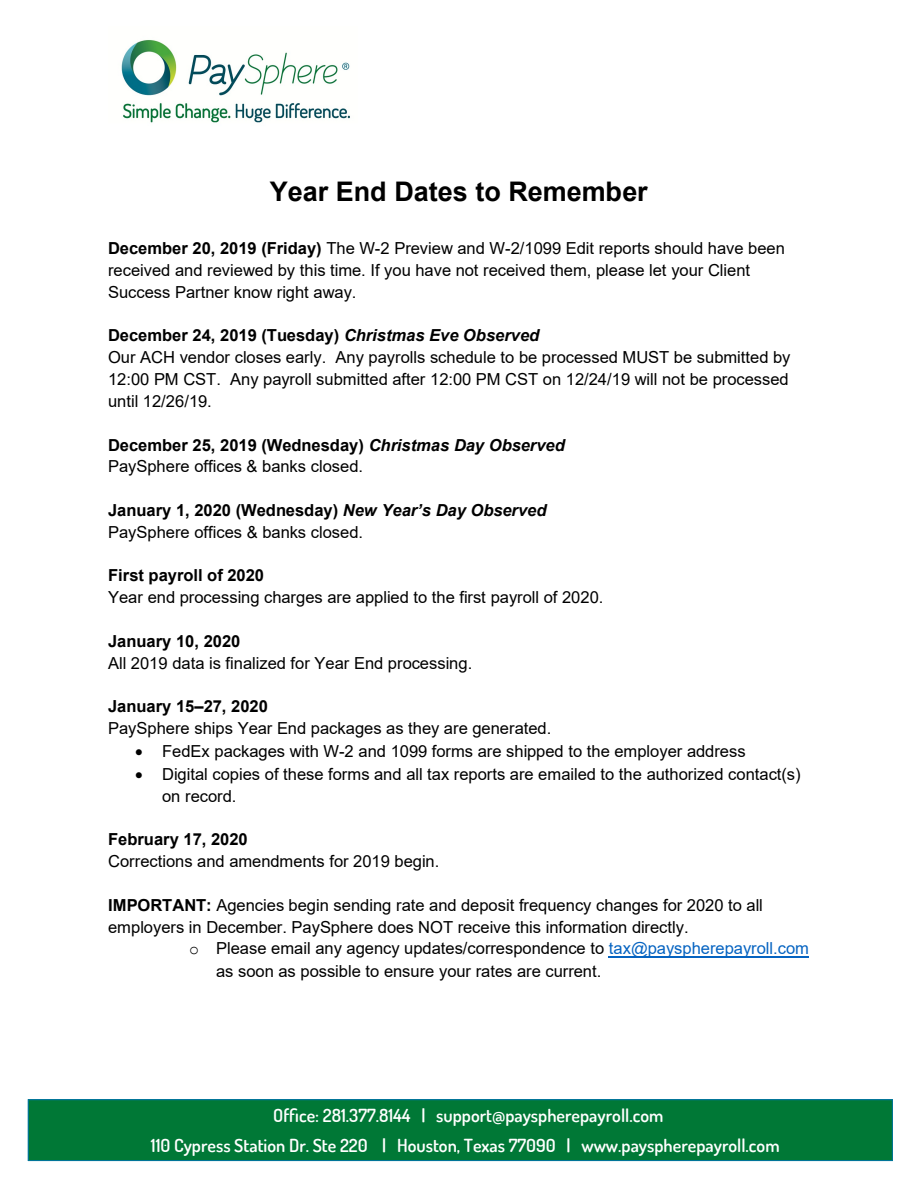
<style>
.page{position:relative;width:918px;height:1188px;background:#fff}
.page>*{position:absolute;margin:0;border:0;box-sizing:border-box;transform-origin:0 0}
.t1{font:700 27px "Arial";color:#000}
.t2{font:600 18px "Dosis";color:#fff}
.t3{font:16.5px/21.8px "Arial";color:#000}
.s1{font-weight:700}
.s2{font-weight:700;font-style:italic}
.s3{font-family:"Courier New"}
.s4{color:#0563c1}
</style>
<div class="page">
<img style="left:121px;top:40px;width:229px;height:83px">
<hr style="left:609px;top:956px;width:200px;height:2px;background:#0563c1">
<div style="left:28px;top:1100px;width:864px;height:61px;background:#007836"></div>
<div style="left:28px;top:1099px;width:865px;height:62px;border:1px solid #007598"></div>
<p class="t1" style="left:270px;top:172px;width:380px">Year End Dates to Remember</p>
<p class="t3" style="left:108px;top:237px;width:678px"><span class="s1">December 20, 2019 (Friday)</span> The W-2 Preview and W-2/1099 Edit reports should have been received and reviewed by this time. If you have not received them, please let your Client<br>Success Partner know right away.</p>
<p class="t3" style="left:108px;top:325px;width:684px"><span class="s1">December 24, 2019 (Tuesday)</span> <span class="s2">Christmas Eve Observed<br></span>Our ACH vendor closes early. Any payrolls schedule to be processed MUST be submitted by 12:00 PM CST. Any payroll submitted after 12:00 PM CST on 12/24/19 will not be processed until 12/26/19.</p>
<p class="t3" style="left:108px;top:434px;width:458px"><span class="s1">December 25, 2019 (Wednesday)</span> <span class="s2">Christmas Day Observed<br></span>PaySphere offices &amp; banks closed.</p>
<p class="t3" style="left:108px;top:499px;width:440px"><span class="s1">January 1, 2020 (Wednesday)</span> <span class="s2">New Year’s Day Observed<br></span>PaySphere offices &amp; banks closed.</p>
<p class="t3" style="left:108px;top:565px;width:497px"><span class="s1">First payroll of 2020<br></span>Year end processing charges are applied to the first payroll of 2020.</p>
<p class="t3" style="left:108px;top:630px;width:366px"><span class="s1">January 10, 2020<br></span>All 2019 data is finalized for Year End processing.</p>
<p class="t3" style="left:108px;top:696px;width:445px"><span class="s1">January 15–27, 2020<br></span>PaySphere ships Year End packages as they are generated.</p>
<p class="t3" style="left:135px;top:740px;width:612px">• FedEx packages with W-2 and 1099 forms are shipped to the employer address</p>
<p class="t3" style="left:162px;top:763px;width:640px;text-indent:-27px">• Digital copies of these forms and all tax reports are emailed to the authorized contact(s) on record.</p>
<p class="t3" style="left:108px;top:829px;width:333px"><span class="s1">February 17, 2020<br></span>Corrections and amendments for 2019 begin.</p>
<p class="t3" style="left:108px;top:894px;width:656px"><span class="s1">IMPORTANT:</span> Agencies begin sending rate and deposit frequency changes for 2020 to all</p>
<p class="t3" style="left:108px;top:916px;width:582px">employers in December. PaySphere does NOT receive this information directly.</p>
<p class="t3" style="left:189px;top:938px;width:621px"><span class="s3">o</span> Please email any agency updates/correspondence to <span class="s4">tax@payspherepayroll.com</span></p>
<p class="t3" style="left:216px;top:960px;width:387px">as soon as possible to ensure your rates are current.</p>
<p class="t2" style="left:273px;top:1106px;width:392px">Office: 281.377.8144 | support@payspherepayroll.com</p>
<p class="t2" style="left:151px;top:1133px;width:630px">110 Cypress Station Dr. Ste 220 | Houston, Texas 77090 | www.payspherepayroll.com</p>
</div>
